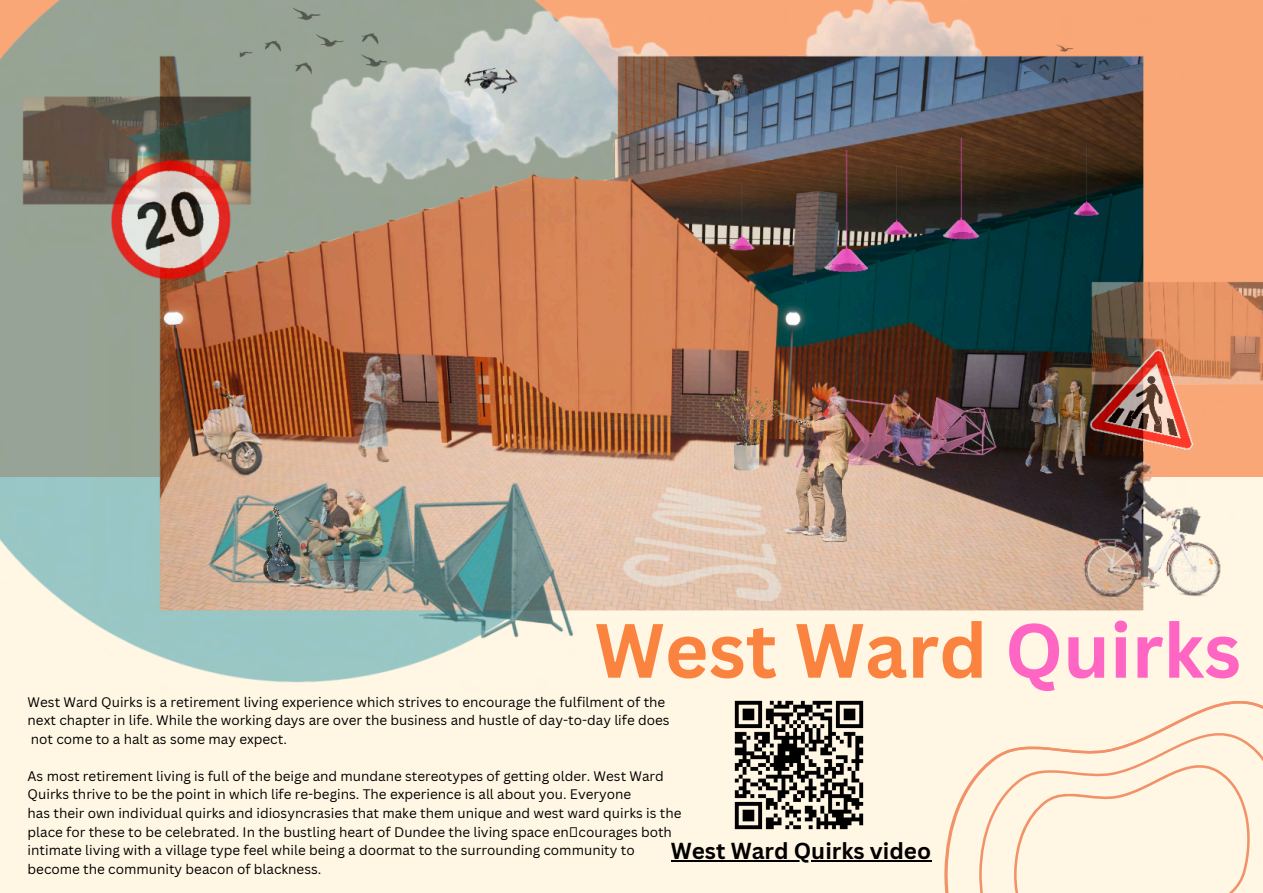
<style>
.page{position:relative;width:1263px;height:893px;background:#fff}
.page>*{position:absolute;margin:0;border:0;box-sizing:border-box;transform-origin:0 0}
.t1{font:700 75px "Canva Sans";color:#fa833f}
.t2{font:700 22.5px "Canva Sans";color:#000}
.t3{font:13.5px "Canva Sans";color:#000}
.s1{color:#ff66c4}
</style>
<div class="page">
<div style="left:0;top:478px;width:1262px;height:415px;background:#fff6e3"></div>
<img style="left:0;top:0;width:1263px;height:694px">
<svg style="left:944px;top:694px;width:319px;height:199px"></svg>
<svg style="left:978px;top:727px;width:285px;height:166px"></svg>
<svg style="left:1013px;top:760px;width:238px;height:133px"></svg>
<img style="left:734px;top:700px;width:130px;height:130px">
<hr style="left:671px;top:859px;width:260px;height:2px;background:#000">
<p class="t1" style="left:595px;top:597px;width:648px">West Ward <span class="s1">Quirks</span></p>
<h1 class="t3" style="left:28px;top:692px;width:639px">West Ward Quirks is a retirement living experience which strives to encourage the fulfilment of the</h1>
<p class="t3" style="left:28px;top:710px;width:643px">next chapter in life. While the working days are over the business and hustle of day-to-day life does</p>
<p class="t3" style="left:31px;top:729px;width:257px">not come to a halt as some may expect.</p>
<p class="t3" style="left:28px;top:766px;width:638px">As most retirement living is full of the beige and mundane stereotypes of getting older. West Ward</p>
<p class="t3" style="left:28px;top:785px;width:605px">Quirks thrive to be the point in which life re-begins. The experience is all about you. Everyone</p>
<p class="t3" style="left:28px;top:803px;width:655px">has their own individual quirks and idiosyncrasies that make them unique and west ward quirks is the</p>
<p class="t3" style="left:28px;top:822px;width:646px">place for these to be celebrated. In the bustling heart of Dundee the living space en courages both</p>
<p class="t3" style="left:28px;top:840px;width:609px">intimate living with a village type feel while being a doormat to the surrounding community to</p>
<p class="t3" style="left:28px;top:859px;width:295px">become the community beacon of blackness.</p>
<p class="t2" style="left:671px;top:834px;width:262px">West Ward Quirks video</p>
</div>
